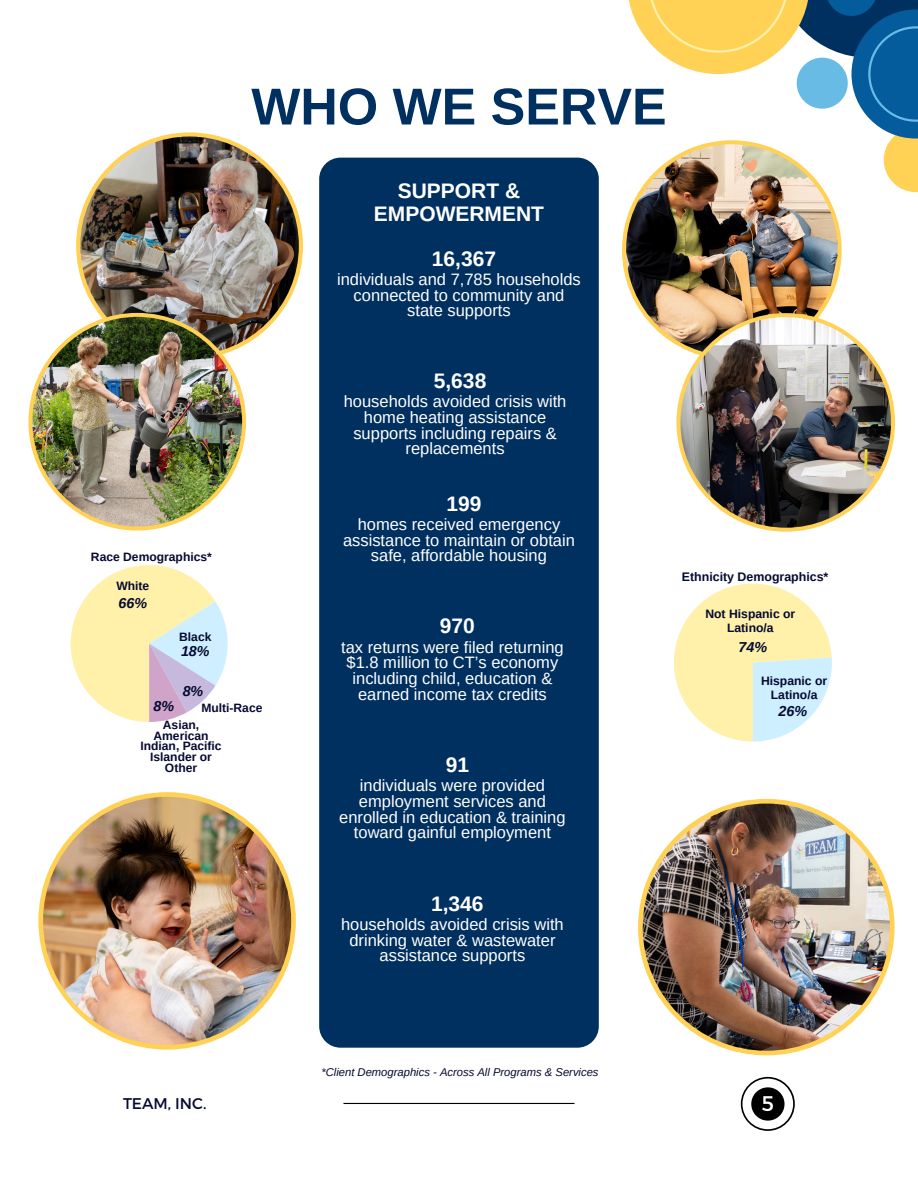
<style>
.page{position:relative;width:918px;height:1188px;background:#fff}
.page>*{position:absolute;margin:0;border:0;box-sizing:border-box;transform-origin:0 0}
.t1{font:700 51.9px "Arimo";color:#003060}
.t2{font:21.15px "Montserrat";color:#fff}
.t3{font:700 21px/23.7px "Arimo";color:#fff;text-align:center}
.t4{font:16.5px/15.8px "Arimo";color:#fff;text-align:center}
.t5{font:15.45px "Montserrat";color:#050a30}
.t6{font:italic 700 14.4px "Arimo";color:#050a30}
.t7{font:italic 700 14.25px "Arimo";color:#050a30}
.t8{font:700 12.45px "Arimo";color:#050a30}
.t9{font:700 12.15px/10.6px "Arimo";color:#050a30;text-align:center}
.t10{font:italic 11.25px "Arimo";color:#050a30}
</style>
<div class="page">
<svg style="left:629px;top:0;width:289px;height:192px"></svg>
<svg style="left:741px;top:1077px;width:54px;height:54px"></svg>
<hr style="left:343px;top:1103px;width:232px;height:1px;background:#000">
<img style="left:622px;top:140px;width:220px;height:205px">
<img style="left:676px;top:313px;width:219px;height:219px">
<img style="left:76px;top:132px;width:227px;height:212px">
<svg style="left:71px;top:565px;width:157px;height:157px"></svg>
<div style="left:319px;top:158px;width:280px;height:890px;background:#003060;border-radius:21px"></div>
<svg style="left:674px;top:584px;width:158px;height:158px"></svg>
<img style="left:638px;top:799px;width:257px;height:256px">
<img style="left:38px;top:792px;width:258px;height:258px">
<img style="left:28px;top:313px;width:218px;height:218px">
<p class="t1" style="left:251px;top:78px;width:417px">WHO WE SERVE</p>
<p class="t3" style="left:374px;top:179px;width:172px">SUPPORT &amp;<br>EMPOWERMENT</p>
<h3 class="t3" style="left:432px;top:246px;width:66px">16,367</h3>
<h5 class="t4" style="left:337px;top:271px;width:245px">individuals and 7,785 households connected to community and state supports</h5>
<h3 class="t3" style="left:434px;top:369px;width:54px">5,638</h3>
<h5 class="t4" style="left:344px;top:393px;width:224px">households avoided crisis with home heating assistance supports including repairs &amp; replacements</h5>
<h6 class="t9" style="left:91px;top:551px;width:122px">Race Demographics*</h6>
<h6 class="t9" style="left:116px;top:580px;width:34px">White</h6>
<h6 class="t7" style="left:119px;top:595px;width:30px">66%</h6>
<h6 class="t9" style="left:179px;top:631px;width:34px">Black</h6>
<h6 class="t7" style="left:181px;top:643px;width:30px">18%</h6>
<p class="t7" style="left:183px;top:683px;width:22px">8%</p>
<p class="t7" style="left:153px;top:698px;width:22px">8%</p>
<p class="t9" style="left:201px;top:703px;width:63px">Multi-Race</p>
<p class="t9" style="left:140px;top:719px;width:83px">Asian,<br>American<br>Indian, Pacific<br>Islander or<br>Other</p>
<p class="t3" style="left:446px;top:492px;width:37px">199</p>
<h5 class="t4" style="left:343px;top:516px;width:233px">homes received emergency assistance to maintain or obtain safe, affordable housing</h5>
<h3 class="t3" style="left:440px;top:614px;width:37px">970</h3>
<p class="t4" style="left:341px;top:639px;width:224px">tax returns were filed returning $1.8 million to CT’s economy including child, education &amp; earned income tax credits</p>
<p class="t3" style="left:446px;top:753px;width:25px">91</p>
<h5 class="t4" style="left:339px;top:778px;width:228px">individuals were provided employment services and enrolled in education &amp; training toward gainful employment</h5>
<h6 class="t3" style="left:431px;top:891px;width:54px">1,346</h6>
<p class="t4" style="left:341px;top:916px;width:224px">households avoided crisis with drinking water &amp; wastewater assistance supports</p>
<p class="t10" style="left:321px;top:1065px;width:279px">*Client Demographics - Across All Programs &amp; Services</p>
<p class="t8" style="left:682px;top:569px;width:148px">Ethnicity Demographics*</p>
<p class="t9" style="left:705px;top:606px;width:91px;line-height:14.1px">Not Hispanic or<br>Latino/a</p>
<p class="t6" style="left:739px;top:639px;width:30px">74%</p>
<p class="t9" style="left:761px;top:674px;width:68px;line-height:14.1px">Hispanic or<br>Latino/a</p>
<h4 class="t6" style="left:779px;top:703px;width:30px">26%</h4>
<h5 class="t5" style="left:123px;top:1093px;width:85px">TEAM, INC.</h5>
<h3 class="t2" style="left:762px;top:1090px;width:14px">5</h3>
</div>
